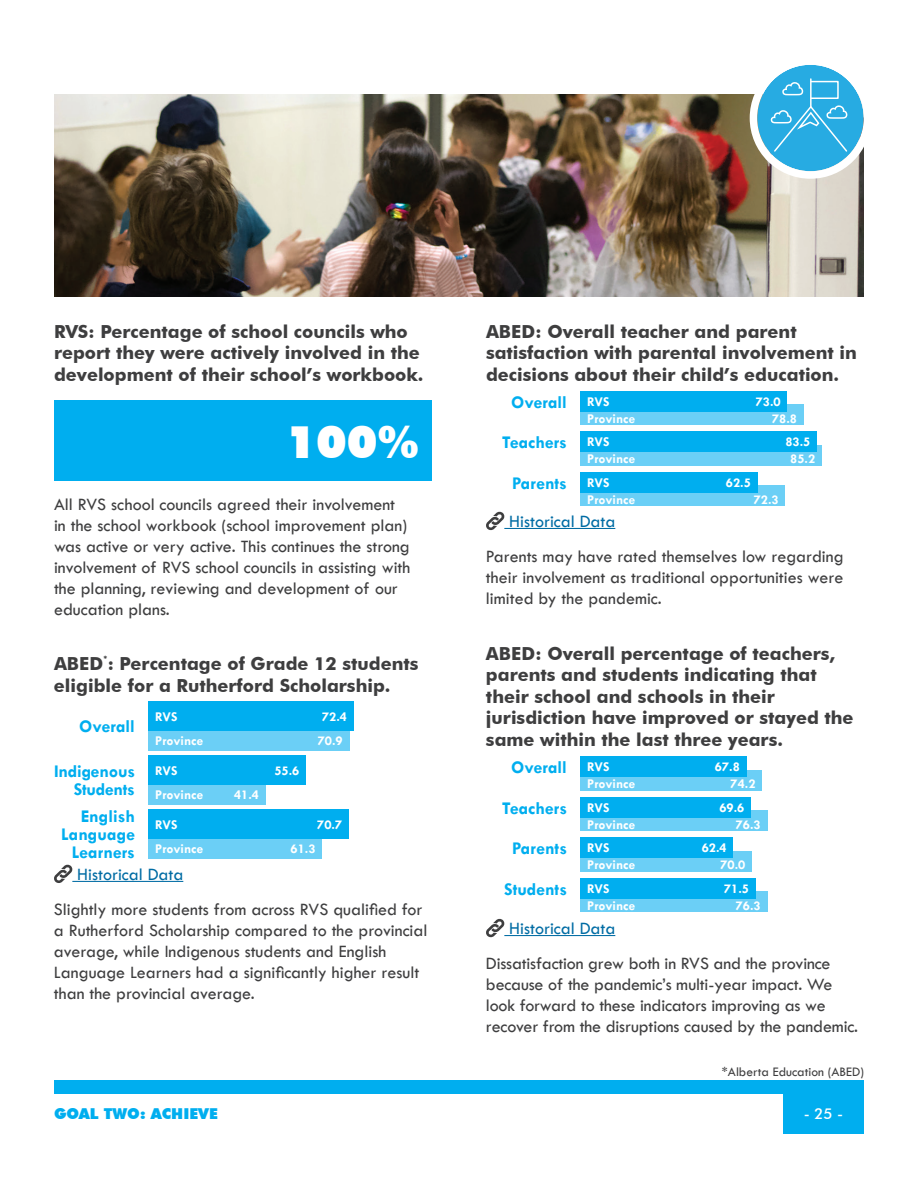
<style>
.page{position:relative;width:918px;height:1188px;background:#fff}
.page>*{position:absolute;margin:0;border:0;box-sizing:border-box;transform-origin:0 0}
.t1{font:900 45px "Futura BT";color:#fff}
.t2{font:18px/21px "Tw Cen";color:#3e3e3f}
.t3{font:700 18px/21.6px "Futura BT";color:#3e3e3f}
.t4{font:700 18px/18px "Tw Cen";color:#00aeef;text-align:right}
.t5{font:18px "Tw Cen";color:#006ca4}
.t6{font:900 15px "Futura BT";color:#00aeef}
.t7{font:500 15px "Futura BT";color:#fff}
.t8{font:700 13.5px "Tw Cen";color:#fff}
.t9{font:13.5px "Tw Cen";color:#3e3e3f}
</style>
<div class="page">
<hr style="left:72px;top:881px;width:111px;height:1px;background:#006ca4">
<div style="left:54px;top:400px;width:378px;height:81px;background:#00aeef"></div>
<div style="left:148px;top:721px;width:202px;height:29px;background:#6bcff6"></div>
<div style="left:148px;top:702px;width:206px;height:29px;background:#00aeef"></div>
<div style="left:148px;top:829px;width:174px;height:29px;background:#6bcff6"></div>
<div style="left:148px;top:810px;width:201px;height:29px;background:#00aeef"></div>
<div style="left:148px;top:775px;width:118px;height:29px;background:#6bcff6"></div>
<div style="left:148px;top:756px;width:158px;height:29px;background:#00aeef"></div>
<svg style="left:54px;top:864px;width:19px;height:19px"></svg>
<hr style="left:504px;top:528px;width:111px;height:1px;background:#006ca4">
<hr style="left:504px;top:935px;width:111px;height:1px;background:#006ca4">
<div style="left:580px;top:405px;width:224px;height:20px;background:#6bcff6"></div>
<div style="left:580px;top:445px;width:242px;height:21px;background:#6bcff6"></div>
<div style="left:580px;top:486px;width:205px;height:20px;background:#6bcff6"></div>
<div style="left:580px;top:391px;width:207px;height:21px;background:#00aeef"></div>
<div style="left:580px;top:472px;width:178px;height:21px;background:#00aeef"></div>
<div style="left:580px;top:432px;width:237px;height:20px;background:#00aeef"></div>
<svg style="left:486px;top:511px;width:19px;height:20px"></svg>
<div style="left:580px;top:770px;width:182px;height:21px;background:#6bcff6"></div>
<div style="left:580px;top:811px;width:188px;height:20px;background:#6bcff6"></div>
<div style="left:580px;top:851px;width:172px;height:21px;background:#6bcff6"></div>
<div style="left:580px;top:892px;width:188px;height:20px;background:#6bcff6"></div>
<div style="left:580px;top:757px;width:167px;height:20px;background:#00aeef"></div>
<div style="left:580px;top:878px;width:176px;height:21px;background:#00aeef"></div>
<div style="left:580px;top:838px;width:153px;height:20px;background:#00aeef"></div>
<div style="left:580px;top:797px;width:171px;height:21px;background:#00aeef"></div>
<svg style="left:486px;top:918px;width:19px;height:20px"></svg>
<img style="left:54px;top:94px;width:810px;height:203px">
<div style="left:783px;top:1094px;width:81px;height:40px;background:#00aeef"></div>
<div style="left:54px;top:1080px;width:810px;height:14px;background:#00aeef"></div>
<div style="left:757px;top:65px;width:107px;height:106px;background:#27abe2;border-radius:50%"></div>
<hr style="left:810px;top:79px;width:2px;height:28px;background:#fff">
<div style="left:810px;top:81px;width:29px;height:18px;border:1px solid #fff"></div>
<svg style="left:782px;top:82px;width:21px;height:13px"></svg>
<svg style="left:771px;top:104px;width:77px;height:48px"></svg>
<div style="left:750px;top:57px;width:121px;height:122px;border:8px solid #fff;border-radius:50%"></div>
<p class="t3" style="left:54px;top:320px;width:371px">RVS: Percentage of school councils who report they were actively involved in the development of their school’s workbook.</p>
<h1 class="t1" style="left:285px;top:415px;width:135px">100%</h1>
<p class="t2" style="left:54px;top:494px;width:358px">All RVS school councils agreed their involvement in the school workbook (school improvement plan) was active or very active. This continues the strong involvement of RVS school councils in assisting with the planning, reviewing and development of our education plans.</p>
<p class="t3" style="left:54px;top:653px;width:366px">ABED<sup>*</sup>: Percentage of Grade 12 students eligible for a Rutherford Scholarship.</p>
<p class="t8" style="left:155px;top:708px;width:24px">RVS</p>
<p class="t8" style="left:322px;top:708px;width:27px">72.4</p>
<p class="t4" style="left:79px;top:717px;width:57px">Overall</p>
<p class="t4" style="left:54px;top:762px;width:82px">Indigenous<br>Students</p>
<p class="t4" style="left:61px;top:807px;width:75px">English<br>Language<br>Learners</p>
<p class="t5" style="left:77px;top:864px;width:108px">Historical Data</p>
<p class="t2" style="left:54px;top:898px;width:375px">Slightly more students from across RVS qualified for a Rutherford Scholarship compared to the provincial average, while Indigenous students and English Language Learners had a significantly higher result than the provincial average.</p>
<p class="t8" style="left:155px;top:733px;width:49px">Province</p>
<p class="t8" style="left:318px;top:733px;width:27px">70.9</p>
<p class="t8" style="left:155px;top:762px;width:24px">RVS</p>
<p class="t8" style="left:274px;top:762px;width:27px">55.6</p>
<p class="t8" style="left:155px;top:787px;width:49px">Province</p>
<p class="t8" style="left:234px;top:787px;width:27px">41.4</p>
<p class="t8" style="left:155px;top:816px;width:24px">RVS</p>
<p class="t8" style="left:317px;top:816px;width:27px">70.7</p>
<p class="t8" style="left:155px;top:841px;width:49px">Province</p>
<p class="t8" style="left:291px;top:841px;width:27px">61.3</p>
<p class="t3" style="left:486px;top:320px;width:372px">ABED: Overall teacher and parent satisfaction with parental involvement in decisions about their child’s education.</p>
<p class="t8" style="left:587px;top:411px;width:49px">Province</p>
<p class="t8" style="left:772px;top:411px;width:27px">78.8</p>
<p class="t8" style="left:587px;top:451px;width:49px">Province</p>
<p class="t8" style="left:790px;top:451px;width:27px">85.2</p>
<p class="t8" style="left:587px;top:492px;width:49px">Province</p>
<p class="t8" style="left:754px;top:492px;width:27px">72.3</p>
<p class="t4" style="left:511px;top:393px;width:57px">Overall</p>
<p class="t8" style="left:587px;top:393px;width:24px">RVS</p>
<p class="t8" style="left:756px;top:393px;width:27px">73.0</p>
<p class="t4" style="left:502px;top:433px;width:66px">Teachers</p>
<p class="t8" style="left:587px;top:434px;width:24px">RVS</p>
<p class="t8" style="left:785px;top:434px;width:27px">83.5</p>
<p class="t4" style="left:512px;top:474px;width:56px">Parents</p>
<p class="t8" style="left:587px;top:474px;width:24px">RVS</p>
<p class="t8" style="left:726px;top:474px;width:27px">62.5</p>
<p class="t5" style="left:509px;top:511px;width:108px">Historical Data</p>
<p class="t2" style="left:486px;top:545px;width:359px;text-align:justify">Parents may have rated themselves low regarding their involvement as traditional opportunities were limited by the pandemic.</p>
<p class="t3" style="left:486px;top:642px;width:369px">ABED: Overall percentage of teachers, parents and students indicating that their school and schools in their jurisdiction have improved or stayed the same within the last three years.</p>
<p class="t8" style="left:587px;top:776px;width:49px">Province</p>
<p class="t8" style="left:731px;top:776px;width:27px">74.2</p>
<p class="t8" style="left:587px;top:817px;width:49px">Province</p>
<p class="t8" style="left:736px;top:817px;width:27px">76.3</p>
<p class="t8" style="left:587px;top:857px;width:49px">Province</p>
<p class="t8" style="left:720px;top:857px;width:27px">70.0</p>
<p class="t8" style="left:587px;top:898px;width:49px">Province</p>
<p class="t8" style="left:736px;top:898px;width:27px">76.3</p>
<p class="t4" style="left:511px;top:758px;width:57px">Overall</p>
<p class="t8" style="left:587px;top:759px;width:24px">RVS</p>
<p class="t8" style="left:715px;top:759px;width:27px">67.8</p>
<p class="t4" style="left:502px;top:798px;width:66px">Teachers</p>
<p class="t8" style="left:587px;top:799px;width:24px">RVS</p>
<p class="t8" style="left:719px;top:799px;width:27px">69.6</p>
<p class="t4" style="left:512px;top:839px;width:56px">Parents</p>
<p class="t8" style="left:587px;top:840px;width:24px">RVS</p>
<p class="t8" style="left:702px;top:840px;width:27px">62.4</p>
<p class="t4" style="left:504px;top:879px;width:64px">Students</p>
<p class="t8" style="left:587px;top:880px;width:24px">RVS</p>
<p class="t8" style="left:724px;top:880px;width:27px">71.5</p>
<p class="t5" style="left:509px;top:918px;width:108px">Historical Data</p>
<p class="t2" style="left:486px;top:952px;width:374px">Dissatisfaction grew both in RVS and the province because of the pandemic’s multi-year impact. We look forward to these indicators improving as we recover from the disruptions caused by the pandemic.</p>
<p class="t9" style="left:722px;top:1063px;width:144px">*Alberta Education (ABED)</p>
<p class="t6" style="left:54px;top:1105px;width:165px">GOAL TWO: ACHIEVE</p>
<p class="t7" style="left:804px;top:1105px;width:41px">- 25 -</p>
</div>
